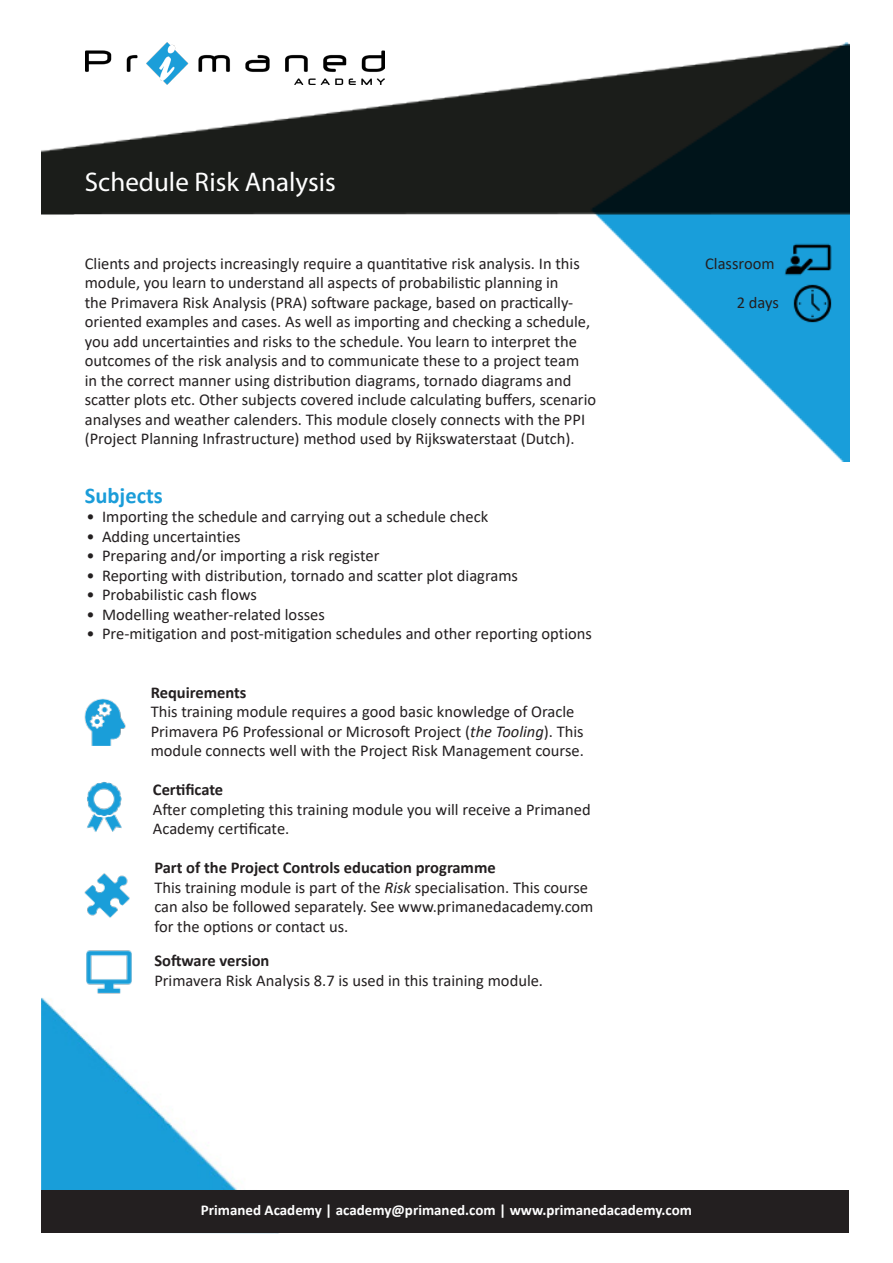
<style>
.page{position:relative;width:893px;height:1263px;background:#fff}
.page>*{position:absolute;margin:0;border:0;box-sizing:border-box;transform-origin:0 0}
.t1{font:27px "Myriad Pro";color:#fff}
.t2{font:700 22.5px "Calibri";color:#1b9dd9}
.t3{font:16.5px/19.5px "Calibri";color:#231f20}
.t4{font:700 16.5px "Calibri";color:#231f20}
.t5{font:700 15px "Calibri";color:#fff}
.s1{font-style:italic}
</style>
<div class="page">
<img style="left:41px;top:43px;width:808px;height:418px">
<img style="left:41px;top:998px;width:239px;height:193px">
<div style="left:41px;top:1191px;width:808px;height:42px;background:#231f20"></div>
<img style="left:783px;top:235px;width:48px;height:48px">
<img style="left:790px;top:280px;width:44px;height:45px">
<img style="left:85px;top:43px;width:299px;height:42px">
<img style="left:85px;top:950px;width:48px;height:51px">
<img style="left:84px;top:873px;width:45px;height:45px">
<img style="left:87px;top:782px;width:35px;height:50px">
<img style="left:84px;top:698px;width:42px;height:48px">
<p class="t1" style="left:85px;top:165px;width:253px">Schedule Risk Analysis</p>
<p class="t3" style="left:85px;top:253px;width:513px">Clients and projects increasingly require a quantitative risk analysis. In this module, you learn to understand all aspects of probabilistic planning in<br>the Primavera Risk Analysis (PRA) software package, based on practically&shy;oriented examples and cases. As well as importing and checking a schedule, you add uncertainties and risks to the schedule. You learn to interpret the outcomes of the risk analysis and to communicate these to a project team<br>in the correct manner using distribution diagrams, tornado diagrams and scatter plots etc. Other subjects covered include calculating buffers, scenario analyses and weather calenders. This module closely connects with the PPI (Project Planning Infrastructure) method used by Rijkswaterstaat (Dutch).</p>
<p class="t2" style="left:85px;top:479px;width:80px">Subjects</p>
<p class="t3" style="left:86px;top:506px;width:403px">• Importing the schedule and carrying out a schedule check</p>
<p class="t3" style="left:86px;top:526px;width:156px">• Adding uncertainties</p>
<p class="t3" style="left:86px;top:545px;width:295px">• Preparing and/or importing a risk register</p>
<p class="t3" style="left:86px;top:565px;width:433px">• Reporting with distribution, tornado and scatter plot diagrams</p>
<p class="t3" style="left:86px;top:584px;width:172px">• Probabilistic cash flows</p>
<p class="t3" style="left:86px;top:604px;width:240px">• Modelling weather-related losses</p>
<p class="t3" style="left:86px;top:623px;width:507px">• Pre-mitigation and post-mitigation schedules and other reporting options</p>
<p class="t4" style="left:151px;top:680px;width:97px">Requirements</p>
<p class="t3" style="left:151px;top:701px;width:435px">This training module requires a good basic knowledge of Oracle<br>Primavera P6 Professional or Microsoft Project (<span class="s1">the Tooling</span>). This module connects well with the Project Risk Management course.</p>
<p class="t4" style="left:153px;top:778px;width:72px">Certificate</p>
<p class="t3" style="left:153px;top:799px;width:439px">After completing this training module you will receive a Primaned<br>Academy certificate.</p>
<p class="t4" style="left:154px;top:856px;width:343px">Part of the Project Controls education programme</p>
<p class="t3" style="left:154px;top:877px;width:441px">This training module is part of the <span class="s1">Risk</span> specialisation. This course can also be followed separately. See www.primanedacademy.com for the options or contact us.</p>
<p class="t4" style="left:154px;top:949px;width:117px">Software version</p>
<p class="t3" style="left:154px;top:970px;width:390px">Primavera Risk Analysis 8.7 is used in this training module.</p>
<p class="t3" style="left:705px;top:253px;width:71px">Classroom</p>
<p class="t3" style="left:737px;top:292px;width:44px">2 days</p>
<p class="t5" style="left:201px;top:1200px;width:493px">Primaned Academy | academy@primaned.com | www.primanedacademy.com</p>
</div>
